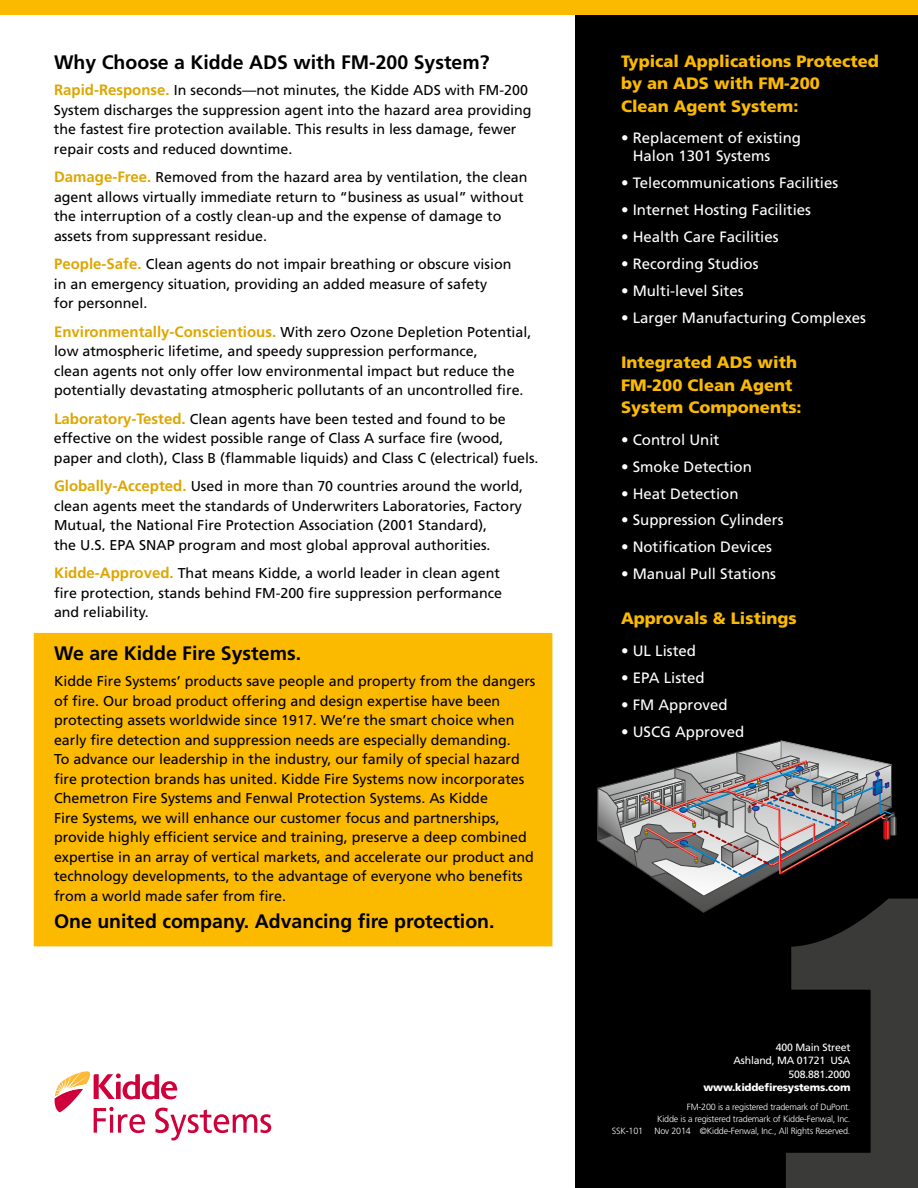
<style>
.page{position:relative;width:918px;height:1188px;background:#fff}
.page>*{position:absolute;margin:0;border:0;box-sizing:border-box;transform-origin:0 0}
.t1{font:700 19.5px "Frutiger";color:#000}
.t2{font:900 16.5px/22.5px "Frutiger";color:#fbb900}
.t3{font:15px/18px "Frutiger";color:#fff}
.t4{font:14.25px/19.5px "Frutiger";color:#000}
.t5{font:10.5px/13.5px "Frutiger";letter-spacing:-.02em;color:#fff;text-align:right}
.t6{font:900 10.5px "Frutiger";letter-spacing:-.02em;color:#fff}
.t7{font:300 9px/12px "Frutiger";letter-spacing:-.02em;color:#fff;text-align:right}
.s1{font-weight:700;font-size:15px;color:#dea600}
</style>
<div class="page">
<div style="left:576px;top:0;width:342px;height:1188px;background:#000"></div>
<svg style="left:55px;top:1071px;width:216px;height:70px"></svg>
<div style="left:0;top:0;width:918px;height:14px;background:#fbb900"></div>
<div style="left:34px;top:633px;width:518px;height:313px;background:#fbb900"></div>
<svg style="left:597px;top:741px;width:321px;height:447px"></svg>
<h1 class="t1" style="left:54px;top:51px;width:437px">Why Choose a Kidde ADS with FM-200 System?</h1>
<p class="t4" style="left:54px;top:81px;width:479px"><span class="s1">Rapid-Response.</span> In seconds—not minutes, the Kidde ADS with FM-200<br>System discharges the suppression agent into the hazard area providing the fastest fire protection available. This results in less damage, fewer repair costs and reduced downtime.</p>
<p class="t4" style="left:54px;top:168px;width:475px"><span class="s1">Damage-Free.</span> Removed from the hazard area by ventilation, the clean agent allows virtually immediate return to “business as usual” without the interruption of a costly clean-up and the expense of damage to assets from suppressant residue.</p>
<p class="t4" style="left:54px;top:255px;width:459px"><span class="s1">People-Safe.</span> Clean agents do not impair breathing or obscure vision in an emergency situation, providing an added measure of safety<br>for personnel.</p>
<p class="t4" style="left:54px;top:322px;width:479px"><span class="s1">Environmentally-Conscientious.</span> With zero Ozone Depletion Potential, low atmospheric lifetime, and speedy suppression performance,<br>clean agents not only offer low environmental impact but reduce the potentially devastating atmospheric pollutants of an uncontrolled fire.</p>
<p class="t4" style="left:54px;top:409px;width:486px"><span class="s1">Laboratory-Tested.</span> Clean agents have been tested and found to be effective on the widest possible range of Class A surface fire (wood, paper and cloth), Class B (flammable liquids) and Class C (electrical) fuels.</p>
<p class="t4" style="left:54px;top:476px;width:471px"><span class="s1">Globally-Accepted.</span> Used in more than 70 countries around the world, clean agents meet the standards of Underwriters Laboratories, Factory Mutual, the National Fire Protection Association (2001 Standard),<br>the U.S. EPA SNAP program and most global approval authorities.</p>
<p class="t4" style="left:54px;top:563px;width:450px"><span class="s1">Kidde-Approved.</span> That means Kidde, a world leader in clean agent fire protection, stands behind FM-200 fire suppression performance and reliability.</p>
<h1 class="t1" style="left:54px;top:642px;width:249px">We are Kidde Fire Systems.</h1>
<p class="t4" style="left:54px;top:671px;width:483px">Kidde Fire Systems’ products save people and property from the dangers of fire. Our broad product offering and design expertise have been protecting assets worldwide since 1917. We’re the smart choice when early fire detection and suppression needs are especially demanding.<br>To advance our leadership in the industry, our family of special hazard fire protection brands has united. Kidde Fire Systems now incorporates Chemetron Fire Systems and Fenwal Protection Systems. As Kidde<br>Fire Systems, we will enhance our customer focus and partnerships, provide highly efficient service and training, preserve a deep combined expertise in an array of vertical markets, and accelerate our product and technology developments, to the advantage of everyone who benefits from a world made safer from fire.</p>
<h1 class="t1" style="left:54px;top:909px;width:442px">One united company. Advancing fire protection.</h1>
<p class="t2" style="left:621px;top:50px;width:259px">Typical Applications Protected by an ADS with FM-200<br>Clean Agent System:</p>
<p class="t3" style="left:633px;top:129px;width:170px;text-indent:-12px">• Replacement of existing<br>Halon 1301 Systems</p>
<p class="t3" style="left:621px;top:174px;width:219px">• Telecommunications Facilities</p>
<p class="t3" style="left:621px;top:201px;width:192px">• Internet Hosting Facilities</p>
<p class="t3" style="left:621px;top:228px;width:159px">• Health Care Facilities</p>
<p class="t3" style="left:621px;top:255px;width:139px">• Recording Studios</p>
<p class="t3" style="left:621px;top:282px;width:124px">• Multi-level Sites</p>
<p class="t3" style="left:621px;top:309px;width:247px">• Larger Manufacturing Complexes</p>
<p class="t2" style="left:621px;top:351px;width:182px">Integrated ADS with<br>FM-200 Clean Agent<br>System Components:</p>
<p class="t3" style="left:621px;top:430px;width:100px">• Control Unit</p>
<p class="t3" style="left:621px;top:457px;width:132px">• Smoke Detection</p>
<p class="t3" style="left:621px;top:484px;width:119px">• Heat Detection</p>
<p class="t3" style="left:621px;top:511px;width:164px">• Suppression Cylinders</p>
<p class="t3" style="left:621px;top:538px;width:152px">• Notification Devices</p>
<p class="t3" style="left:621px;top:565px;width:157px">• Manual Pull Stations</p>
<p class="t2" style="left:621px;top:607px;width:177px">Approvals &amp; Listings</p>
<p class="t3" style="left:621px;top:642px;width:77px">• UL Listed</p>
<p class="t3" style="left:621px;top:668px;width:85px">• EPA Listed</p>
<p class="t3" style="left:621px;top:695px;width:108px">• FM Approved</p>
<p class="t3" style="left:621px;top:722px;width:125px">• USCG Approved</p>
<p class="t5" style="left:734px;top:1040px;width:118px">400 Main Street<br>Ashland, MA 01721 USA<br>508.881.2000</p>
<p class="t6" style="left:704px;top:1081px;width:148px">www.kiddefiresystems.com</p>
<p class="t7" style="left:657px;top:1101px;width:195px">FM-200 is a registered trademark of DuPont.<br>Kidde is a registered trademark of Kidde-Fenwal, Inc.</p>
<p class="t7" style="left:612px;top:1125px;width:33px">SSK-101</p>
<p class="t7" style="left:655px;top:1125px;width:197px">Nov 2014 ©Kidde-Fenwal, Inc., All Rights Reserved.</p>
</div>
